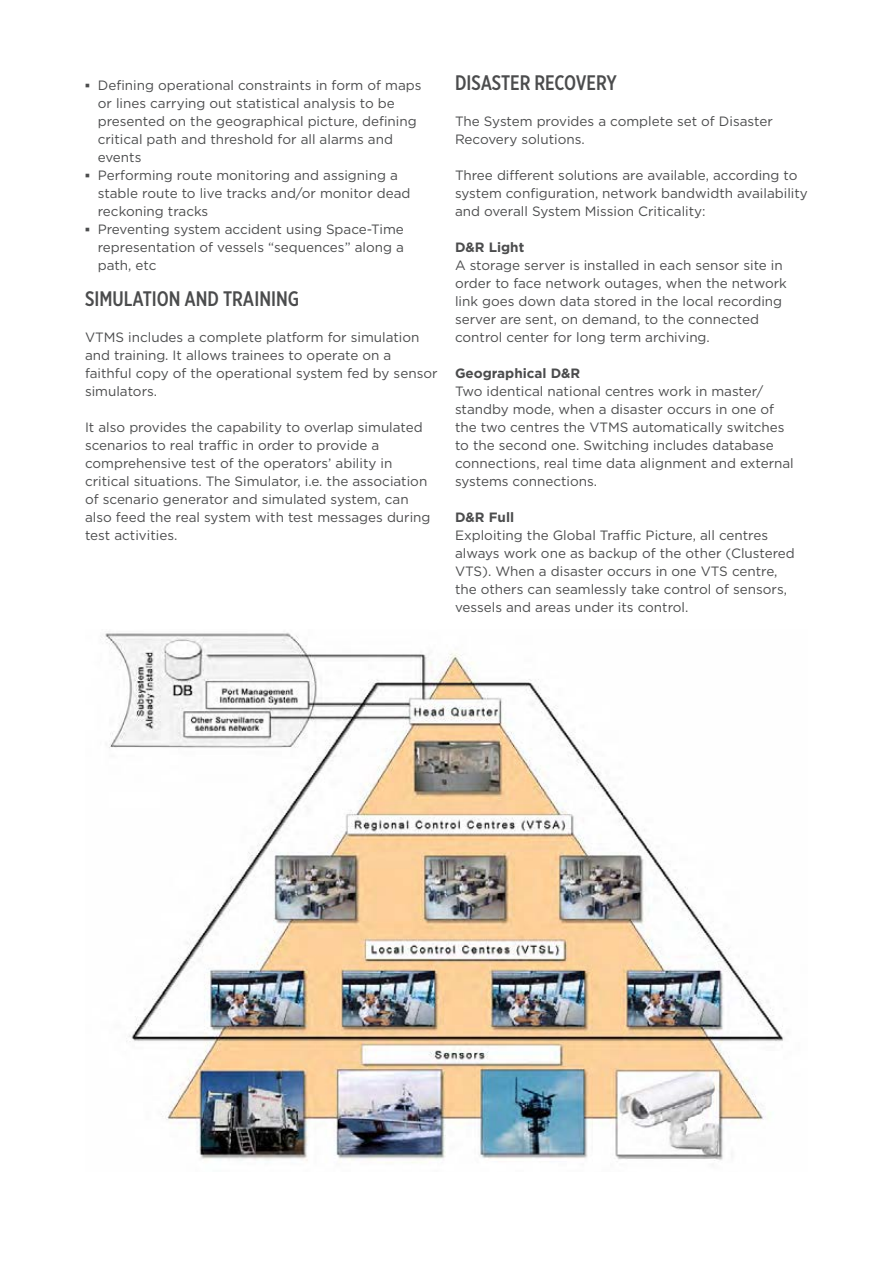
<style>
.page{position:relative;width:893px;height:1263px;background:#fff}
.page>*{position:absolute;margin:0;border:0;box-sizing:border-box;transform-origin:0 0}
.Title_2_-_14_18{font:500 21px "Gotham X Narrow";color:#4b4c4d}
.Text_-_9_12{font:13.5px/18px "Gotham";color:#4b4c4d}
.Title_3_-_9_12{font:700 13.5px "Gotham";color:#4b4c4d}
.s1{font-family:"Arial";font-weight:700}
</style>
<div class="page">
<img style="left:100px;top:632px;width:684px;height:531px">
<p class="Text_-_9_12" style="left:98px;top:76px;width:325px;text-indent:-13px"><span class="s1">▪</span> Defining operational constraints in form of maps or lines carrying out statistical analysis to be presented on the geographical picture, defining critical path and threshold for all alarms and events</p>
<p class="Text_-_9_12" style="left:98px;top:166px;width:314px;text-indent:-13px"><span class="s1">▪</span> Performing route monitoring and assigning a stable route to live tracks and/or monitor dead reckoning tracks</p>
<p class="Text_-_9_12" style="left:98px;top:220px;width:308px;text-align:justify;text-indent:-13px"><span class="s1">▪</span> Preventing system accident using Space-Time representation of vessels “sequences” along a path, etc</p>
<p class="Title_2_-_14_18" style="left:85px;top:286px;width:216px">SIMULATION AND TRAINING</p>
<p class="Text_-_9_12" style="left:85px;top:328px;width:354px">VTMS includes a complete platform for simulation and training. It allows trainees to operate on a faithful copy of the operational system fed by sensor simulators.</p>
<p class="Text_-_9_12" style="left:85px;top:418px;width:347px">It also provides the capability to overlap simulated scenarios to real traffic in order to provide a comprehensive test of the operators’ ability in critical situations. The Simulator, i.e. the association of scenario generator and simulated system, can also feed the real system with test messages during test activities.</p>
<p class="Title_2_-_14_18" style="left:455px;top:70px;width:163px">DISASTER RECOVERY</p>
<p class="Text_-_9_12" style="left:455px;top:112px;width:319px">The System provides a complete set of Disaster<br>Recovery solutions.</p>
<p class="Text_-_9_12" style="left:455px;top:166px;width:354px">Three different solutions are available, according to system configuration, network bandwidth availability and overall System Mission Criticality:</p>
<p class="Title_3_-_9_12" style="left:455px;top:238px;width:71px">D&amp;R Light</p>
<p class="Text_-_9_12" style="left:455px;top:256px;width:333px">A storage server is installed in each sensor site in order to face network outages, when the network link goes down data stored in the local recording server are sent, on demand, to the connected control center for long term archiving.</p>
<p class="Title_3_-_9_12" style="left:455px;top:364px;width:127px">Geographical D&amp;R</p>
<p class="Text_-_9_12" style="left:455px;top:382px;width:340px">Two identical national centres work in master/ standby mode, when a disaster occurs in one of the two centres the VTMS automatically switches to the second one. Switching includes database connections, real time data alignment and external systems connections.</p>
<p class="Title_3_-_9_12" style="left:455px;top:508px;width:61px">D&amp;R Full</p>
<p class="Text_-_9_12" style="left:455px;top:526px;width:341px">Exploiting the Global Traffic Picture, all centres always work one as backup of the other (Clustered VTS). When a disaster occurs in one VTS centre, the others can seamlessly take control of sensors, vessels and areas under its control.</p>
</div>
